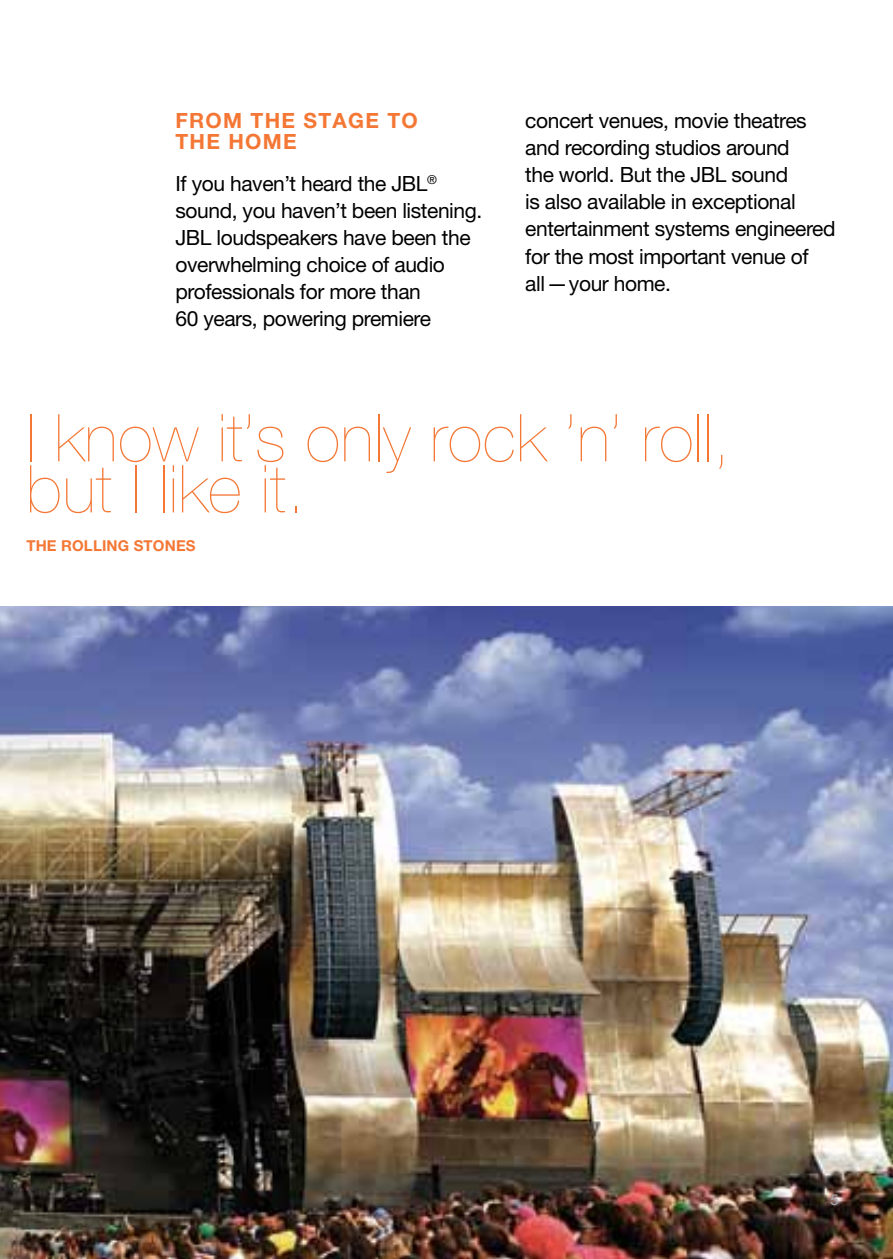
<style>
.page{position:relative;width:893px;height:1259px;background:#fff}
.page>*{position:absolute;margin:0;border:0;box-sizing:border-box;transform-origin:0 0}
.t1{font:200 66px/51px "Helvetica Neue";letter-spacing:.01em;color:#f47735}
.t2{font:21px/27px "Helvetica Neue";letter-spacing:-.02em;color:#000}
.t3{font:700 21px/21px "Helvetica Neue";letter-spacing:.06em;color:#f47735}
.t4{font:700 15px "Helvetica Neue";letter-spacing:.01em;color:#f47735}
.t5{font:15px "Helvetica Neue";color:#a7a9ac}
</style>
<div class="page">
<img style="left:0;top:606px;width:893px;height:653px">
<p class="t3" style="left:176px;top:110px;width:244px">FROM TH E STAGE TO<br>THE HOME</p>
<p class="t2" style="left:175px;top:170px;width:308px">If you haven’t heard the JBL<sup>® </sup>sound, you haven’t been listening.<br>JBL loudspeakers have been the overwhelming choice of audio professionals for more than<br>60 years, powering premiere</p>
<p class="t2" style="left:525px;top:107px;width:312px">concert venues, movie theatres and recording studios around<br>the world. But the JBL sound<br>is also available in exceptional entertainment systems engineered for the most important venue of all—your home.</p>
<h1 class="t1" style="left:26px;top:412px;width:706px">I know it’s only rock ’n’ roll, but I like it.</h1>
<p class="t4" style="left:26px;top:537px;width:171px">THE ROLLING STONES</p>
<p class="t5" style="left:831px;top:1190px;width:10px">5</p>
</div>
